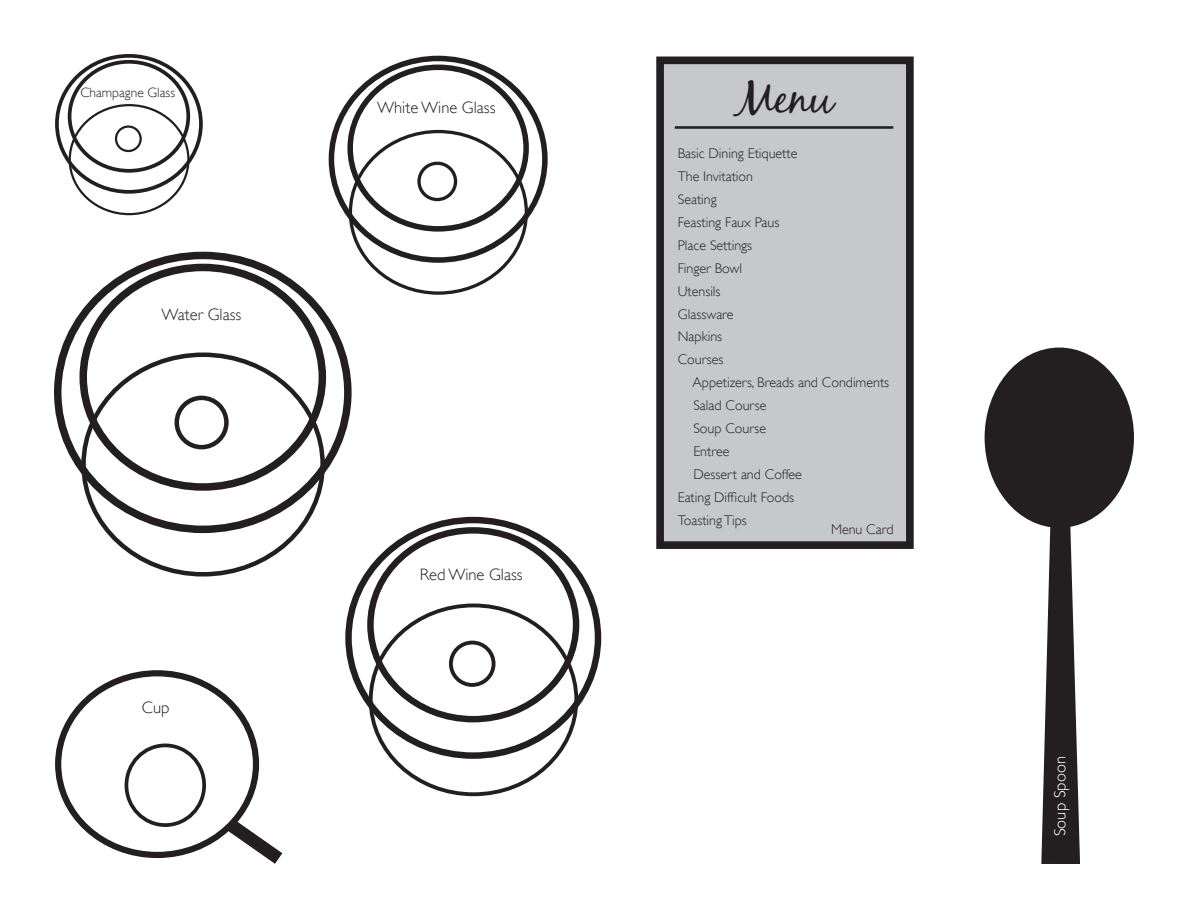
<style>
.page{position:relative;width:1188px;height:918px;background:#fff}
.page>*{position:absolute;margin:0;border:0;box-sizing:border-box;transform-origin:0 0}
.t1{font:45.9px "Black Jack";color:#231f20}
.t2{font:300 16.5px "Gill Sans";color:#231f20}
.t3{font:300 16.5px "Gill Sans";color:#fff}
.t4{font:300 13.95px "Gill Sans";color:#231f20}
.t5{font:300 13.5px "Gill Sans";color:#231f20}
</style>
<div class="page">
<div style="left:54px;top:252px;width:298px;height:281px;border:8px solid #231f20;border-radius:50%"></div>
<div style="left:80px;top:264px;width:246px;height:227px;border:8px solid #231f20;border-radius:50%"></div>
<div style="left:175px;top:396px;width:54px;height:53px;border:4px solid #231f20;border-radius:50%"></div>
<div style="left:345px;top:517px;width:256px;height:242px;border:6px solid #231f20;border-radius:50%"></div>
<div style="left:367px;top:527px;width:212px;height:195px;border:6px solid #231f20;border-radius:50%"></div>
<div style="left:369px;top:604px;width:209px;height:192px;border:4px solid #231f20;border-radius:50%"></div>
<div style="left:449px;top:641px;width:47px;height:46px;border:4px solid #231f20;border-radius:50%"></div>
<div style="left:329px;top:56px;width:219px;height:207px;border:6px solid #231f20;border-radius:50%"></div>
<div style="left:347px;top:65px;width:182px;height:167px;border:6px solid #231f20;border-radius:50%"></div>
<div style="left:417px;top:162px;width:40px;height:39px;border:3px solid #231f20;border-radius:50%"></div>
<svg style="left:1040px;top:523px;width:41px;height:341px"></svg>
<div style="left:986px;top:349px;width:147px;height:178px;background:#231f20;border-radius:50%"></div>
<div style="left:55px;top:54px;width:148px;height:140px;border:4px solid #231f20;border-radius:50%"></div>
<div style="left:68px;top:60px;width:122px;height:113px;border:4px solid #231f20;border-radius:50%"></div>
<div style="left:69px;top:104px;width:121px;height:111px;border:2px solid #231f20;border-radius:50%"></div>
<div style="left:115px;top:125px;width:27px;height:27px;border:2px solid #231f20;border-radius:50%"></div>
<div style="left:55px;top:670px;width:204px;height:188px;border:6px solid #231f20;border-radius:50%"></div>
<div style="left:125px;top:744px;width:81px;height:83px;border:4px solid #231f20;border-radius:50%"></div>
<svg style="left:224px;top:818px;width:59px;height:46px"></svg>
<div style="left:660px;top:60px;width:250px;height:485px;background:#c7c8ca"></div>
<div style="left:656px;top:57px;width:258px;height:492px;border:8px solid #231f20"></div>
<hr style="left:675px;top:126px;width:218px;height:3px;background:#231f20">
<p class="t5" style="left:80px;top:85px;width:96px">Champagne Glass</p>
<p class="t2" style="left:161px;top:305px;width:82px">Water Glass</p>
<p class="t2" style="left:142px;top:698px;width:29px">Cup</p>
<p class="t2" style="left:377px;top:98px;width:120px">White Wine Glass</p>
<p class="t2" style="left:420px;top:565px;width:105px">Red Wine Glass</p>
<p class="t1" style="left:737px;top:70px;width:98px">Menu</p>
<p class="t4" style="left:678px;top:145px;width:121px">Basic Dining Etiquette</p>
<p class="t4" style="left:678px;top:168px;width:77px">The Invitation</p>
<p class="t4" style="left:678px;top:191px;width:40px">Seating</p>
<p class="t4" style="left:678px;top:214px;width:103px">Feasting Faux Paus</p>
<p class="t4" style="left:678px;top:237px;width:76px">Place Settings</p>
<p class="t4" style="left:678px;top:260px;width:66px">Finger Bowl</p>
<p class="t4" style="left:678px;top:283px;width:44px">Utensils</p>
<p class="t4" style="left:678px;top:306px;width:57px">Glassware</p>
<p class="t4" style="left:678px;top:329px;width:46px">Napkins</p>
<p class="t4" style="left:678px;top:352px;width:47px">Courses</p>
<p class="t4" style="left:693px;top:375px;width:198px">Appetizers, Breads and Condiments</p>
<p class="t4" style="left:693px;top:398px;width:75px">Salad Course</p>
<p class="t4" style="left:693px;top:421px;width:74px">Soup Course</p>
<p class="t4" style="left:693px;top:443px;width:38px">Entree</p>
<p class="t4" style="left:693px;top:466px;width:110px">Dessert and Coffee</p>
<p class="t4" style="left:678px;top:489px;width:118px">Eating Difficult Foods</p>
<p class="t4" style="left:678px;top:512px;width:71px">Toasting Tips</p>
<p class="t4" style="left:831px;top:521px;width:64px">Menu Card</p>
<p class="t3" style="left:1050px;top:836px;width:81px;rotate:-90deg">Soup Spoon</p>
</div>
